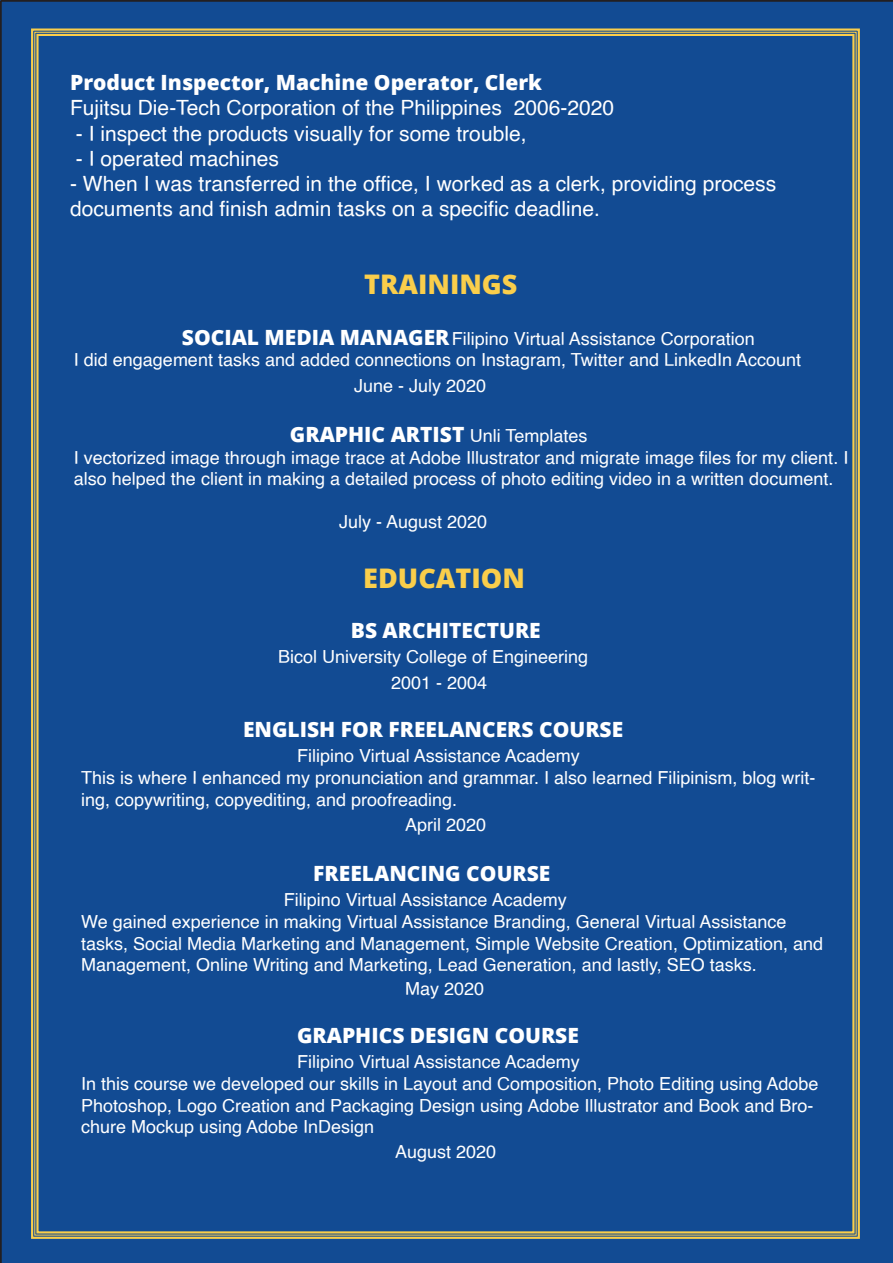
<style>
.page{position:relative;width:893px;height:1263px;background:#124b93}
.page>*{position:absolute;margin:0;border:0;box-sizing:border-box;transform-origin:0 0}
.t1{font:800 27px "Open Sans";color:#face4b}
.t2{font:21px/25.2px "Helvetica";color:#fff}
.t3{font:800 21px "Open Sans";color:#fff}
.t4{font:18px/21.6px "Helvetica";color:#fff}
.s1{font-family:"Open Sans";font-weight:800}
.s2{font-family:"Open Sans";font-weight:800;font-size:21px}
.s3{font-family:"Helvetica";font-weight:400;font-size:18px}
</style>
<div class="page">
<div style="left:30px;top:27px;width:831px;height:1213px;background:#124b93"></div>
<p class="t2" style="left:70px;top:71px;width:545px"><span class="s1">Product Inspector, Machine Operator, Clerk<br></span>Fujitsu Die-Tech Corporation of the Philippines 2006-2020</p>
<p class="t2" style="left:76px;top:121px;width:452px">- I inspect the products visually for some trouble,</p>
<p class="t2" style="left:76px;top:147px;width:205px">- I operated machines</p>
<p class="t2" style="left:70px;top:172px;width:708px">- When I was transferred in the office, I worked as a clerk, providing process documents and finish admin tasks on a specific deadline.</p>
<p class="t1" style="left:364px;top:264px;width:155px">TRAININGS</p>
<p class="t4" style="left:74px;top:328px;width:729px;text-indent:108px"><span class="s2">SOCIAL MEDIA MANAGER</span>Filipino Virtual Assistance Corporation<br>I did engagement tasks and added connections on Instagram, Twitter and LinkedIn Account</p>
<p class="t4" style="left:354px;top:375px;width:134px">June - July 2020</p>
<p class="t3" style="left:290px;top:418px;width:299px">GRAPHIC ARTIST <span class="s3">Unli Templates</span></p>
<p class="t4" style="left:74px;top:447px;width:776px">I vectorized image through image trace at Adobe Illustrator and migrate image files for my client. I also helped the client in making a detailed process of photo editing video in a written document.</p>
<p class="t4" style="left:339px;top:512px;width:149px">July - August 2020</p>
<p class="t1" style="left:363px;top:557px;width:163px">EDUCATION</p>
<p class="t3" style="left:351px;top:614px;width:191px">BS ARCHITECTURE</p>
<p class="t4" style="left:391px;top:645px;width:199px;line-height:25.2px;text-indent:-113px">Bicol University College of Engineering<br>2001 - 2004</p>
<p class="t3" style="left:243px;top:713px;width:382px">ENGLISH FOR FREELANCERS COURSE</p>
<p class="t4" style="left:81px;top:746px;width:736px;text-indent:216px">Filipino Virtual Assistance Academy<br>This is where I enhanced my pronunciation and grammar. I also learned Filipinism, blog writ&shy;ing, copywriting, copyediting, and proofreading.</p>
<p class="t4" style="left:405px;top:814px;width:83px">April 2020</p>
<p class="t3" style="left:313px;top:857px;width:239px">FREELANCING COURSE</p>
<p class="t4" style="left:81px;top:890px;width:744px;text-indent:203px">Filipino Virtual Assistance Academy<br>We gained experience in making Virtual Assistance Branding, General Virtual Assistance tasks, Social Media Marketing and Management, Simple Website Creation, Optimization, and Management, Online Writing and Marketing, Lead Generation, and lastly, SEO tasks.</p>
<p class="t4" style="left:405px;top:978px;width:81px">May 2020</p>
<p class="t3" style="left:297px;top:1019px;width:283px">GRAPHICS DESIGN COURSE</p>
<p class="t4" style="left:81px;top:1052px;width:739px;text-indent:216px">Filipino Virtual Assistance Academy<br>In this course we developed our skills in Layout and Composition, Photo Editing using Adobe Photoshop, Logo Creation and Packaging Design using Adobe Illustrator and Book and Bro&shy;chure Mockup using Adobe InDesign</p>
<p class="t4" style="left:395px;top:1142px;width:103px">August 2020</p>
</div>
